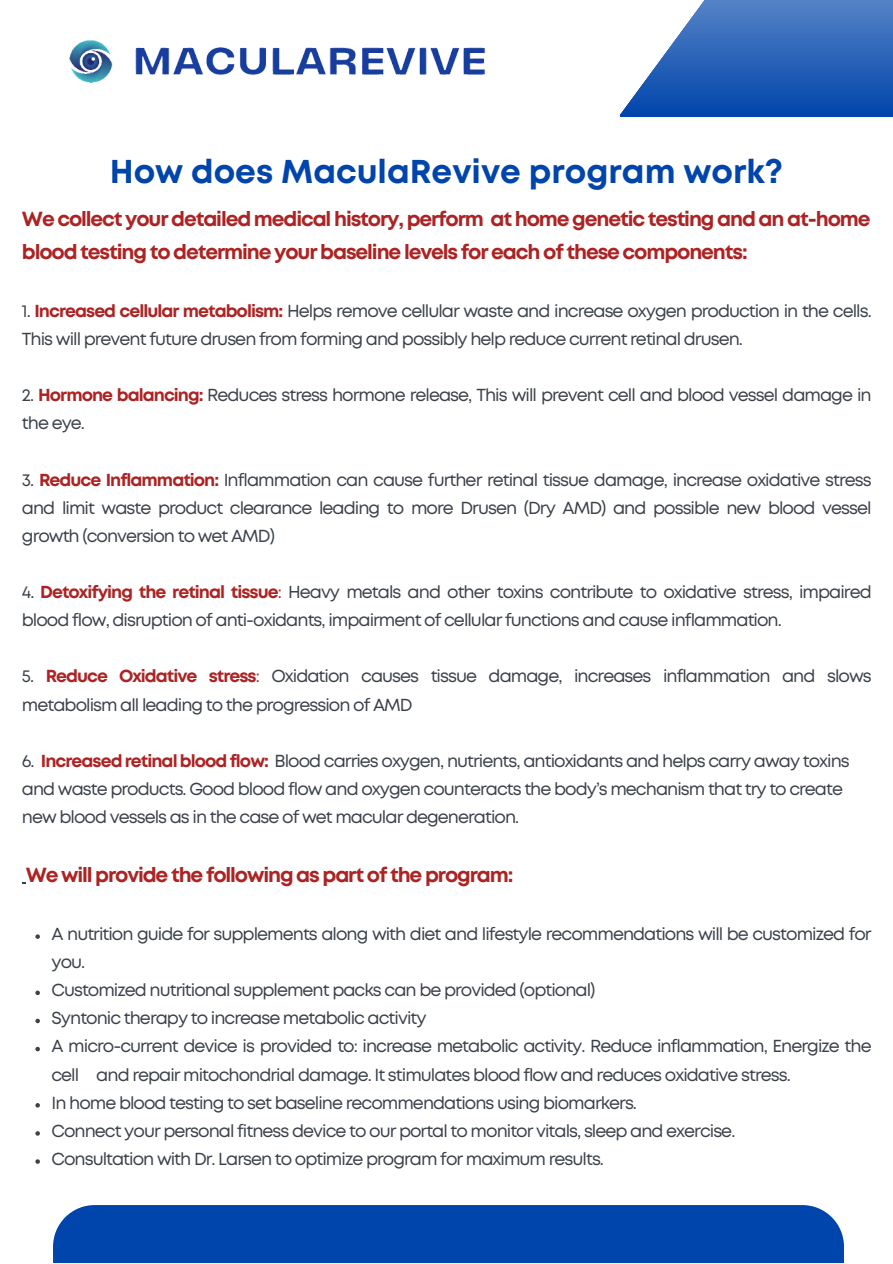
<style>
.page{position:relative;width:893px;height:1264px;background:#fff}
.page>*{position:absolute;margin:0;border:0;box-sizing:border-box;transform-origin:0 0}
.t1{font:700 33px "Mont";color:#0045ab}
.t2{font:700 20.4px/32.5px "Mont";letter-spacing:-.055em;color:#ad2323}
.t3{font:17.4px/28px "Mont";letter-spacing:-.055em;color:#3b424b}
.s1{font-weight:700;color:#ad2323}
.s2{color:#ad2323}
</style>
<div class="page">
<div style="left:620px;top:0;width:272px;height:117px;background:linear-gradient(to bottom,#5582c7,#04a)"></div>
<svg style="left:620px;top:0;width:157px;height:117px"></svg>
<div style="left:53px;top:1204px;width:790px;height:58px;background:#0045ab"></div>
<img style="left:69px;top:40px;width:416px;height:43px">
<svg style="left:35px;top:934px;width:5px;height:4px"></svg>
<svg style="left:35px;top:990px;width:5px;height:5px"></svg>
<svg style="left:35px;top:1018px;width:5px;height:5px"></svg>
<svg style="left:35px;top:1046px;width:5px;height:5px"></svg>
<svg style="left:35px;top:1103px;width:5px;height:4px"></svg>
<svg style="left:35px;top:1131px;width:5px;height:4px"></svg>
<svg style="left:35px;top:1159px;width:5px;height:4px"></svg>
<p class="t1" style="left:110px;top:159px;width:674px">How does MaculaRevive program work?</p>
<p class="t2" style="left:22px;top:204px;width:850px">We collect your detailed medical history, perform at home genetic testing and an at-home blood testing to determine your baseline levels for each of these components:</p>
<p class="t3" style="left:22px;top:298px;width:851px">1. <span class="s1">Increased cellular metabolism:</span> Helps remove cellular waste and increase oxygen production in the cells.<br>This will prevent future drusen from forming and possibly help reduce current retinal drusen.</p>
<p class="t3" style="left:22px;top:382px;width:851px">2. <span class="s1">Hormone balancing:</span> Reduces stress hormone release, This will prevent cell and blood vessel damage in the eye.</p>
<p class="t3" style="left:22px;top:467px;width:851px;text-align:justify">3. <span class="s1">Reduce Inflammation:</span> Inflammation can cause further retinal tissue damage, increase oxidative stress and limit waste product clearance leading to more Drusen (Dry AMD) and possible new blood vessel growth (conversion to wet AMD)</p>
<p class="t3" style="left:22px;top:579px;width:851px">4. <span class="s1">Detoxifying the retinal tissue</span><span class="s2">:</span> Heavy metals and other toxins contribute to oxidative stress, impaired blood flow, disruption of anti-oxidants, impairment of cellular functions and cause inflammation.</p>
<p class="t3" style="left:22px;top:663px;width:851px">5. <span class="s1">Reduce Oxidative stress</span><span class="s2">:</span> Oxidation causes tissue damage, increases inflammation and slows metabolism all leading to the progression of AMD</p>
<p class="t3" style="left:22px;top:748px;width:829px">6. <span class="s1">Increased retinal blood flow:</span> Blood carries oxygen, nutrients, antioxidants and helps carry away toxins and waste products. Good blood flow and oxygen counteracts the body’s mechanism that try to create new blood vessels as in the case of wet macular degeneration.</p>
<p class="t2" style="left:26px;top:859px;width:489px">We will provide the following as part of the program:</p>
<p class="t3" style="left:51px;top:921px;width:821px">A nutrition guide for supplements along with diet and lifestyle recommendations will be customized for you.</p>
<p class="t3" style="left:51px;top:977px;width:545px">Customized nutritional supplement packs can be provided (optional)</p>
<p class="t3" style="left:51px;top:1005px;width:376px">Syntonic therapy to increase metabolic activity</p>
<p class="t3" style="left:51px;top:1033px;width:821px">A micro-current device is provided to: increase metabolic activity. Reduce inflammation, Energize the cell and repair mitochondrial damage. It stimulates blood flow and reduces oxidative stress.</p>
<p class="t3" style="left:51px;top:1089px;width:587px">In home blood testing to set baseline recommendations using biomarkers.</p>
<p class="t3" style="left:51px;top:1117px;width:685px">Connect your personal fitness device to our portal to monitor vitals, sleep and exercise.</p>
<p class="t3" style="left:51px;top:1146px;width:554px">Consultation with Dr. Larsen to optimize program for maximum results.</p>
</div>
